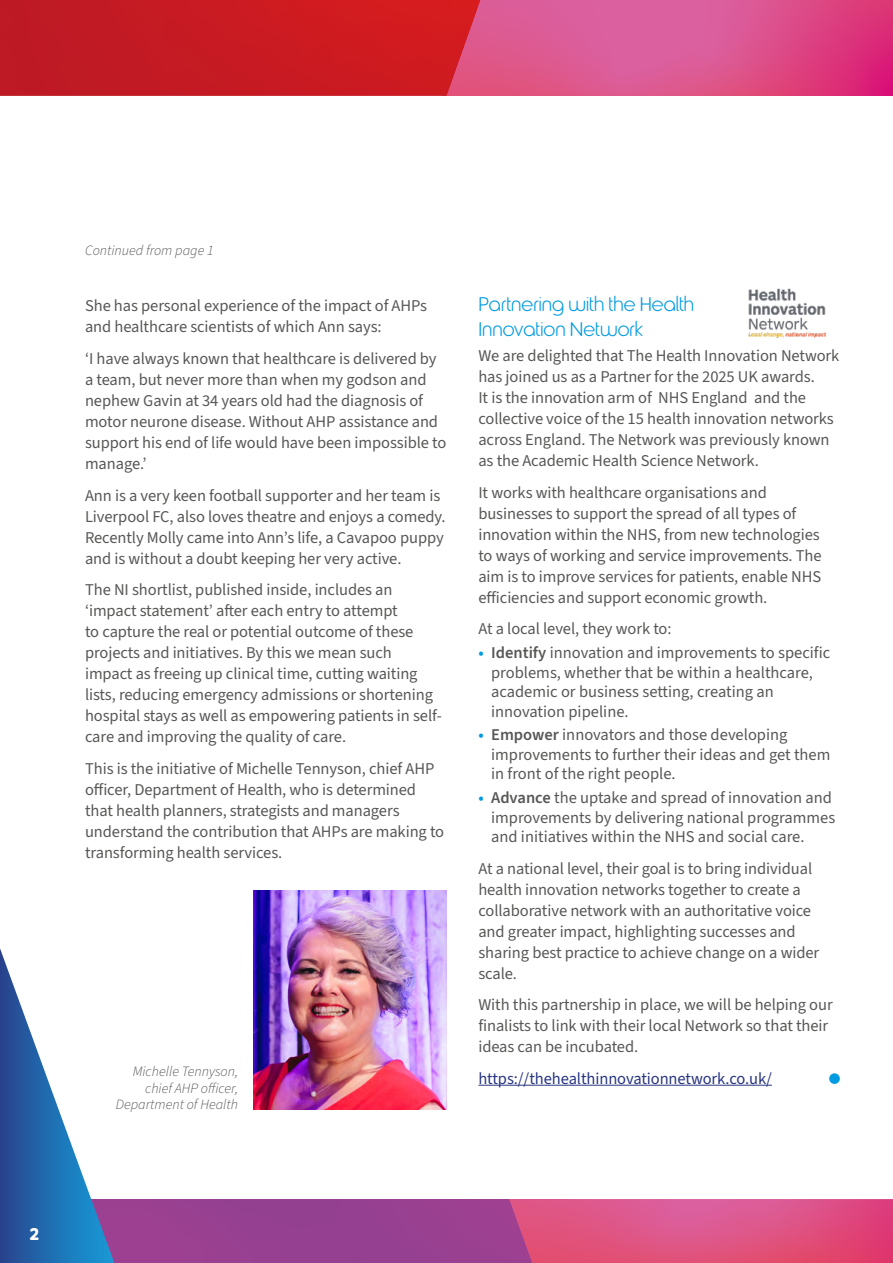
<style>
.page{position:relative;width:893px;height:1263px;background:#fff}
.page>*{position:absolute;margin:0;border:0;box-sizing:border-box;transform-origin:0 0}
.t1{font:300 21px/25.2px "Betty";color:#019be1}
.t2{font:700 18px "Betty";color:#fff}
.t3{font:16.5px/21px "Source Sans 3";letter-spacing:-.005em;color:#575756}
.t4{font:16.5px "Source Sans 3";letter-spacing:-.005em;color:#283583}
.t5{font:italic 300 14.25px/16.5px "Source Sans 3";color:#575756;text-align:right}
.s1{font-weight:600;color:#019be1}
.s2{font-weight:600}
</style>
<div class="page">
<svg style="left:0;top:948px;width:893px;height:315px"></svg>
<svg style="left:480px;top:0;width:413px;height:96px"></svg>
<svg style="left:0;top:0;width:480px;height:96px"></svg>
<hr style="left:478px;top:1085px;width:294px;height:1px;background:#283583">
<div style="left:829px;top:1073px;width:11px;height:11px;background:#019be1;border-radius:50%"></div>
<img style="left:748px;top:288px;width:79px;height:50px">
<img style="left:254px;top:890px;width:192px;height:220px">
<p class="t5" style="left:85px;top:242px;width:130px">Continued from page 1</p>
<p class="t3" style="left:85px;top:295px;width:344px">She has personal experience of the impact of AHPs and healthcare scientists of which Ann says:</p>
<p class="t3" style="left:85px;top:348px;width:363px">‘I have always known that healthcare is delivered by a team, but never more than when my godson and nephew Gavin at 34 years old had the diagnosis of motor neurone disease. Without AHP assistance and support his end of life would have been impossible to manage.’</p>
<p class="t3" style="left:85px;top:485px;width:362px">Ann is a very keen football supporter and her team is Liverpool FC, also loves theatre and enjoys a comedy.<br>Recently Molly came into Ann’s life, a Cavapoo puppy and is without a doubt keeping her very active.</p>
<p class="t3" style="left:85px;top:579px;width:358px">The NI shortlist, published inside, includes an ‘impact statement’ after each entry to attempt<br>to capture the real or potential outcome of these projects and initiatives. By this we mean such impact as freeing up clinical time, cutting waiting lists, reducing emergency admissions or shortening hospital stays as well as empowering patients in self&shy;care and improving the quality of care.</p>
<p class="t3" style="left:85px;top:758px;width:361px">This is the initiative of Michelle Tennyson, chief AHP officer, Department of Health, who is determined that health planners, strategists and managers understand the contribution that AHPs are making to transforming health services.</p>
<p class="t5" style="left:116px;top:1063px;width:124px">Michelle Tennyson, chief AHP officer,<br>Department of Health</p>
<p class="t1" style="left:478px;top:293px;width:217px">Partnering with the Health<br>Innovation Network</p>
<p class="t3" style="left:478px;top:345px;width:363px">We are delighted that The Health Innovation Network has joined us as a Partner for the 2025 UK awards.<br>It is the innovation arm of NHS England and the collective voice of the 15 health innovation networks across England. The Network was previously known as the Academic Health Science Network.</p>
<p class="t3" style="left:478px;top:482px;width:345px">It works with healthcare organisations and businesses to support the spread of all types of innovation within the NHS, from new technologies to ways of working and service improvements. The aim is to improve services for patients, enable NHS efficiencies and support economic growth.</p>
<p class="t3" style="left:478px;top:618px;width:195px">At a local level, they work to:</p>
<p class="t3" style="left:491px;top:643px;width:341px;line-height:19.5px;text-indent:-13px"><span class="s1">•</span> <span class="s2">Identify</span> innovation and improvements to specific problems, whether that be within a healthcare, academic or business setting, creating an innovation pipeline.</p>
<p class="t3" style="left:491px;top:725px;width:341px;line-height:19.5px;text-indent:-13px"><span class="s1">•</span> <span class="s2">Empower</span> innovators and those developing improvements to further their ideas and get them in front of the right people.</p>
<p class="t3" style="left:491px;top:788px;width:346px;line-height:19.5px;text-indent:-13px"><span class="s1">•</span> <span class="s2">Advance</span> the uptake and spread of innovation and improvements by delivering national programmes and initiatives within the NHS and social care.</p>
<p class="t3" style="left:478px;top:858px;width:342px">At a national level, their goal is to bring individual health innovation networks together to create a collaborative network with an authoritative voice and greater impact, highlighting successes and sharing best practice to achieve change on a wider scale.</p>
<p class="t3" style="left:478px;top:994px;width:356px">With this partnership in place, we will be helping our finalists to link with their local Network so that their ideas can be incubated.</p>
<p class="t4" style="left:478px;top:1068px;width:295px">https://thehealthinnovationnetwork.co.uk/</p>
<p class="t2" style="left:30px;top:1227px;width:11px">2</p>
</div>
